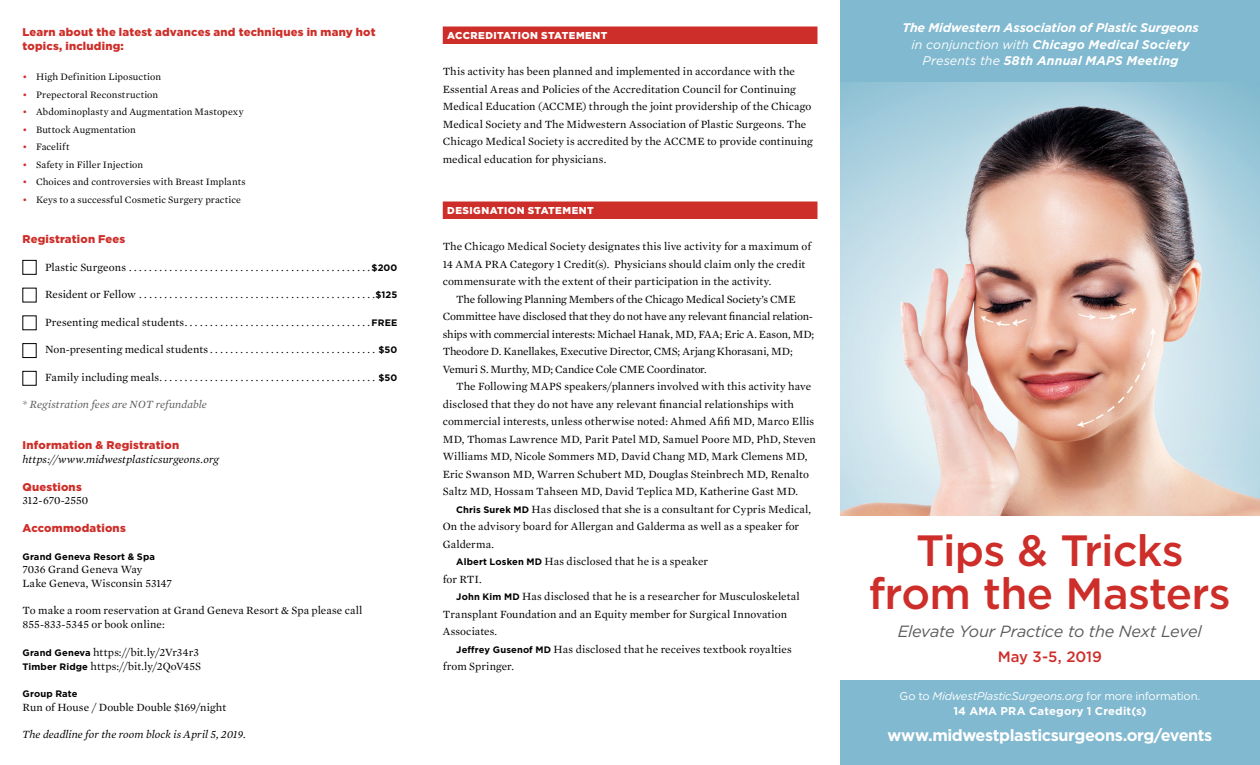
<style>
.page{position:relative;width:1260px;height:765px;background:#fff}
.page>*{position:absolute;margin:0;border:0;box-sizing:border-box;transform-origin:0 0}
.t1{font:500 43.75px/43px "Gotham";letter-spacing:-.02em;color:#ce2e29;text-align:center}
.t2{font:700 16.25px "Gotham";letter-spacing:-.025em;color:#fff}
.t3{font:italic 16.25px "Gotham";letter-spacing:-.02em;color:#5a5b5e}
.t4{font:500 15px "Gotham";letter-spacing:-.005em;color:#ce2e29}
.t5{font:italic 700 12.5px/16.2px "Gotham";letter-spacing:.005em;color:#fff;text-align:center}
.t6{font:11.25px/17.5px "Mercury Text G1";letter-spacing:.005em;color:#000}
.t7{font:11.25px/17.5px "Mercury Text G1";letter-spacing:-.015em;color:#000}
.t8{font:900 11.25px/13.8px "Gotham";letter-spacing:.02em;color:#ce2e29}
.t9{font:italic 11.25px "Mercury Text G1";letter-spacing:.005em;color:#000}
.t10{font:italic 11.25px/15px "Gotham";letter-spacing:-.02em;color:#fff;text-align:center}
.t11{font:italic 11.25px "Mercury Text G1";letter-spacing:.005em;color:#5a5b5e}
.t12{font:10px "Mercury Text G1";letter-spacing:.01em;color:#000}
.t13{font:900 10px "Gotham";letter-spacing:.04em;color:#fff}
.t14{font:700 9.38px "Gotham";letter-spacing:.01em;color:#000}
.s1{color:#ce2e29}
.s2{font-family:"Gotham";font-weight:700;font-size:9.38px}
.s3{font-weight:400}
.s4{font-style:normal}
.s5{font-weight:700;font-style:normal}
</style>
<div class="page">
<div style="left:840px;top:0;width:420px;height:765px;background:#81b9d0"></div>
<img style="left:840px;top:83px;width:420px;height:433px">
<div style="left:824px;top:516px;width:436px;height:163px;background:#fff"></div>
<div style="left:22px;top:260px;width:15px;height:15px;border:1px solid #000"></div>
<div style="left:22px;top:343px;width:15px;height:15px;border:1px solid #000"></div>
<div style="left:22px;top:371px;width:15px;height:15px;border:1px solid #000"></div>
<div style="left:443px;top:27px;width:374px;height:17px;background:#ce2e29"></div>
<div style="left:443px;top:202px;width:374px;height:17px;background:#ce2e29"></div>
<p class="t8" style="left:23px;top:25px;width:355px">Learn about the latest advances and techniques in many hot topics, including:</p>
<p class="t12" style="left:22px;top:69px;width:140px"><span class="s1">•</span> High Definition Liposuction</p>
<p class="t12" style="left:22px;top:87px;width:137px"><span class="s1">•</span> Prepectoral Reconstruction</p>
<p class="t12" style="left:22px;top:104px;width:223px"><span class="s1">•</span> Abdominoplasty and Augmentation Mastopexy</p>
<p class="t12" style="left:22px;top:122px;width:115px"><span class="s1">•</span> Buttock Augmentation</p>
<p class="t12" style="left:22px;top:139px;width:48px"><span class="s1">•</span> Facelift</p>
<p class="t12" style="left:22px;top:157px;width:122px"><span class="s1">•</span> Safety in Filler Injection</p>
<p class="t12" style="left:22px;top:174px;width:225px"><span class="s1">•</span> Choices and controversies with Breast Implants</p>
<p class="t12" style="left:22px;top:192px;width:220px"><span class="s1">•</span> Keys to a successful Cosmetic Surgery practice</p>
<p class="t8" style="left:22px;top:232px;width:104px">Registration Fees</p>
<p class="t6" style="left:45px;top:258px;width:354px">Plastic Surgeons . . . . . . . . . . . . . . . . . . . . . . . . . . . . . . . . . . . . . . . . . . . . . . . <span class="s2">$200</span></p>
<p class="t6" style="left:45px;top:285px;width:354px">Resident or Fellow . . . . . . . . . . . . . . . . . . . . . . . . . . . . . . . . . . . . . . . . . . . . . . <span class="s2">$125</span></p>
<p class="t6" style="left:45px;top:313px;width:354px">Presenting medical students . . . . . . . . . . . . . . . . . . . . . . . . . . . . . . . . . . . . <span class="s2">FREE</span></p>
<p class="t6" style="left:45px;top:340px;width:354px">Non-presenting medical students . . . . . . . . . . . . . . . . . . . . . . . . . . . . . . . . . <span class="s2">$50</span></p>
<p class="t6" style="left:45px;top:368px;width:354px">Family including meals . . . . . . . . . . . . . . . . . . . . . . . . . . . . . . . . . . . . . . . . . . . <span class="s2">$50</span></p>
<p class="t11" style="left:23px;top:396px;width:186px">* Registration fees are NOT refundable</p>
<p class="t8" style="left:23px;top:439px;width:158px">Information &amp; Registration</p>
<p class="t9" style="left:23px;top:451px;width:198px">https://www.midwestplasticsurgeons.org</p>
<p class="t8" style="left:23px;top:480px;width:61px">Questions</p>
<p class="t6" style="left:23px;top:491px;width:67px">312-670-2550</p>
<p class="t8" style="left:23px;top:521px;width:105px">Accommodations</p>
<p class="t14" style="left:22px;top:550px;width:134px">Grand Geneva Resort &amp; Spa</p>
<p class="t6" style="left:22px;top:562px;width:151px;line-height:13.8px">7036 Grand Geneva Way<br>Lake Geneva, Wisconsin 53147</p>
<p class="t6" style="left:22px;top:603px;width:342px;line-height:13.8px">To make a room reservation at Grand Geneva Resort &amp; Spa please call<br>855-833-5345 or book online:</p>
<p class="t6" style="left:22px;top:645px;width:180px;line-height:13.8px"><span class="s2">Grand Geneva</span> https://bit.ly/2Vr34r3<br><span class="s2">Timber Ridge</span> https://bit.ly/2QoV45S</p>
<p class="t14" style="left:22px;top:687px;width:57px">Group Rate</p>
<p class="t6" style="left:22px;top:698px;width:205px">Run of House / Double Double $169/night</p>
<p class="t9" style="left:22px;top:726px;width:225px">The deadline for the room block is April 5, 2019.</p>
<p class="t13" style="left:447px;top:28px;width:162px">ACCREDITATION STATEMENT</p>
<p class="t6" style="left:443px;top:62px;width:372px">This activity has been planned and implemented in accordance with the Essential Areas and Policies of the Accreditation Council for Continuing Medical Education (ACCME) through the joint providership of the Chicago Medical Society and The Midwestern Association of Plastic Surgeons. The Chicago Medical Society is accredited by the ACCME to provide continuing medical education for physicians.</p>
<p class="t13" style="left:447px;top:203px;width:148px">DESIGNATION STATEMENT</p>
<p class="t6" style="left:443px;top:237px;width:370px">The Chicago Medical Society designates this live activity for a maximum of<br>14 AMA PRA Category 1 Credit(s). Physicians should claim only the credit commensurate with the extent of their participation in the activity.</p>
<p class="t7" style="left:443px;top:289px;width:373px;text-indent:14px">The following Planning Members of the Chicago Medical Society’s CME Committee have disclosed that they do not have any relevant financial relation&shy;ships with commercial interests: Michael Hanak, MD, FAA; Eric A. Eason, MD; Theodore D. Kanellakes, Executive Director, CMS; Arjang Khorasani, MD; Vemuri S. Murthy, MD; Candice Cole CME Coordinator.</p>
<p class="t6" style="left:443px;top:377px;width:375px;text-indent:13px">The Following MAPS speakers/planners involved with this activity have disclosed that they do not have any relevant financial relationships with commercial interests, unless otherwise noted: Ahmed Afifi MD, Marco Ellis MD, Thomas Lawrence MD, Parit Patel MD, Samuel Poore MD, PhD, Steven Williams MD, Nicole Sommers MD, David Chang MD, Mark Clemens MD, Eric Swanson MD, Warren Schubert MD, Douglas Steinbrech MD, Renalto Saltz MD, Hossam Tahseen MD, David Teplica MD, Katherine Gast MD.</p>
<p class="t6" style="left:456px;top:499px;width:356px"><span class="s2">Chris Surek MD</span> Has disclosed that she is a consultant for Cypris Medical,</p>
<p class="t6" style="left:443px;top:517px;width:358px">On the advisory board for Allergan and Galderma as well as a speaker for</p>
<p class="t6" style="left:443px;top:534px;width:52px">Galderma.</p>
<p class="t6" style="left:456px;top:552px;width:253px"><span class="s2">Albert Losken MD</span> Has disclosed that he is a speaker</p>
<p class="t6" style="left:443px;top:569px;width:39px">for RTI.</p>
<p class="t6" style="left:456px;top:587px;width:345px"><span class="s2">John Kim MD</span> Has disclosed that he is a researcher for Musculoskeletal</p>
<p class="t6" style="left:443px;top:604px;width:346px">Transplant Foundation and an Equity member for Surgical Innovation</p>
<p class="t6" style="left:443px;top:622px;width:55px">Associates.</p>
<p class="t6" style="left:456px;top:639px;width:337px"><span class="s2">Jeffrey Gusenof MD</span> Has disclosed that he receives textbook royalties</p>
<p class="t6" style="left:443px;top:657px;width:72px">from Springer.</p>
<p class="t5" style="left:902px;top:20px;width:298px">The Midwestern Association of Plastic Surgeons <span class="s3">in conjunction with</span> Chicago Medical Society<br><span class="s3">Presents the</span> 58th Annual MAPS Meeting</p>
<h1 class="t1" style="left:869px;top:529px;width:364px">Tips &amp; Tricks from the Masters</h1>
<h2 class="t3" style="left:898px;top:620px;width:305px">Elevate Your Practice to the Next Level</h2>
<h3 class="t4" style="left:998px;top:647px;width:106px">May 3-5, 2019</h3>
<p class="t10" style="left:900px;top:688px;width:302px"><span class="s4">Go to</span> MidwestPlasticSurgeons.org <span class="s4">for more information.<br></span><span class="s5">14 AMA PRA Category 1 Credit(s)</span></p>
<h2 class="t2" style="left:888px;top:725px;width:326px">www.midwestplasticsurgeons.org/events</h2>
</div>
